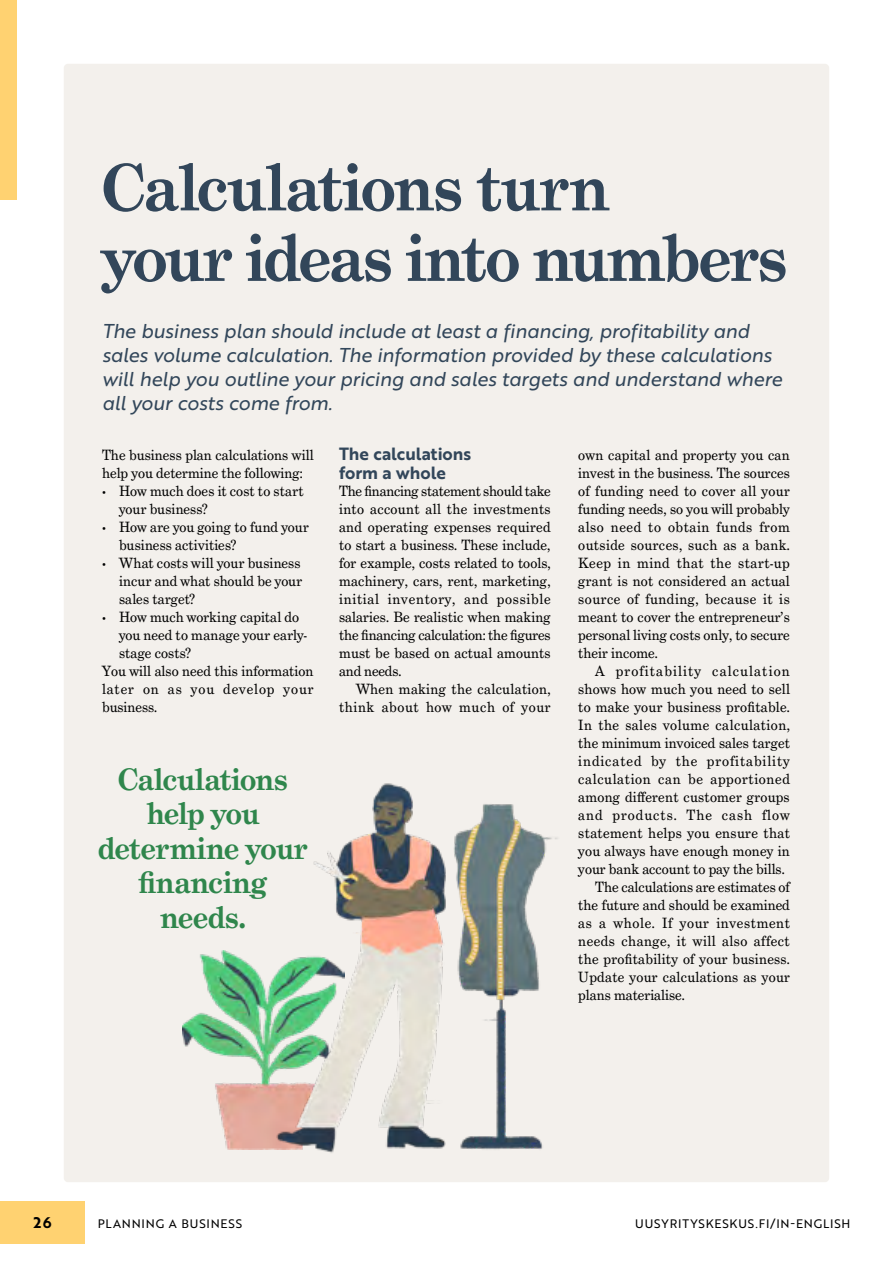
<style>
.page{position:relative;width:893px;height:1263px;background:#fff}
.page>*{position:absolute;margin:0;border:0;box-sizing:border-box;transform-origin:0 0}
._1_-_H1__Grad_43__sininen{font:700 64.5px/70.5px "Grad";letter-spacing:-.015em;color:#32465a}
._5_-_NOSTO__vihrea{font:700 30px/34.5px "Grad";color:#2f864c;text-align:center}
._2_-_INGRESSI{font:19.5px/24px "Brother 1816 Regular Italic";letter-spacing:-.01em;color:#32465a}
._4_-_VÄLIOTSIKKO__Brother_11_5__sin{font:17.25px/18.8px "Brother 1816 Bold";color:#32465a}
.t1{font:15px "Brother 1816 Bold";color:#000}
._3_-_LEIPIS__Grad__SIS{font:14.25px/18px "Grad";letter-spacing:.01em;color:#000}
._3_-_LEIPIS__Grad__EI_SIS{font:14.25px/18px "Grad";color:#000;text-align:justify}
.t2{font:12px "Brother 1816 Regular";letter-spacing:.07em;color:#000}
</style>
<div class="page">
<div style="left:64px;top:64px;width:765px;height:1118px;background:#f3f0ec;border-radius:4px"></div>
<img style="left:183px;top:950px;width:82px;height:199px">
<img style="left:265px;top:783px;width:293px;height:370px">
<div style="left:0;top:1202px;width:85px;height:42px;background:#ffd271"></div>
<div style="left:0;top:0;width:16px;height:200px;background:#ffd271"></div>
<h1 class="_1_-_H1__Grad_43__sininen" style="left:102px;top:153px;width:687px">Calculations turn<br>your ideas into numbers</h1>
<p class="_2_-_INGRESSI" style="left:102px;top:319px;width:682px">The business plan should include at least a financing, profitability and sales volume calculation. The information provided by these calculations will help you outline your pricing and sales targets and understand where all your costs come from.</p>
<p class="_3_-_LEIPIS__Grad__EI_SIS" style="left:102px;top:446px;width:213px">The business plan calculations will help you determine the following:</p>
<p class="_3_-_LEIPIS__Grad__SIS" style="left:119px;top:482px;width:186px;text-indent:-17px">• How much does it cost to start your business?</p>
<p class="_3_-_LEIPIS__Grad__SIS" style="left:119px;top:518px;width:191px;text-indent:-17px">• How are you going to fund your business activities?</p>
<p class="_3_-_LEIPIS__Grad__SIS" style="left:119px;top:554px;width:185px;text-indent:-17px">• What costs will your business incur and what should be your sales target?</p>
<p class="_3_-_LEIPIS__Grad__SIS" style="left:119px;top:608px;width:189px;text-indent:-17px">• How much working capital do you need to manage your early&shy;stage costs?</p>
<p class="_3_-_LEIPIS__Grad__EI_SIS" style="left:102px;top:662px;width:213px">You will also need this information later on as you develop your business.</p>
<p class="_4_-_VÄLIOTSIKKO__Brother_11_5__sin" style="left:339px;top:444px;width:134px">The calculations form a whole</p>
<p class="_3_-_LEIPIS__Grad__EI_SIS" style="left:339px;top:482px;width:213px">The financing statement should take into account all the investments and operating expenses required to start a business. These include, for example, costs related to tools, machinery, cars, rent, marketing, initial inventory, and possible salaries. Be realistic when making the financing calculation: the figures must be based on actual amounts and needs.</p>
<p class="_3_-_LEIPIS__Grad__SIS" style="left:339px;top:680px;width:213px;text-align:right">When making the calculation, think about how much of your</p>
<p class="_3_-_LEIPIS__Grad__SIS" style="left:578px;top:446px;width:213px;text-align:justify">own capital and property you can invest in the business. The sources of funding need to cover all your funding needs, so you will probably also need to obtain funds from outside sources, such as a bank.<br>Keep in mind that the start-up grant is not considered an actual source of funding, because it is meant to cover the entrepreneur’s personal living costs only, to secure their income.</p>
<p class="_3_-_LEIPIS__Grad__SIS" style="left:578px;top:662px;width:213px;text-align:justify;text-indent:17px">A profitability calculation shows how much you need to sell to make your business profitable.<br>In the sales volume calculation, the minimum invoiced sales target indicated by the profitability calculation can be apportioned among different customer groups and products. The cash flow statement helps you ensure that you always have enough money in your bank account to pay the bills.</p>
<p class="_3_-_LEIPIS__Grad__SIS" style="left:578px;top:878px;width:213px;text-align:justify;text-indent:17px">The calculations are estimates of the future and should be examined as a whole. If your investment needs change, it will also affect the profitability of your business.<br>Update your calculations as your plans materialise.</p>
<p class="_5_-_NOSTO__vihrea" style="left:98px;top:762px;width:211px">Calculations help you determine your financing needs.</p>
<p class="t1" style="left:33px;top:1211px;width:20px">26</p>
<p class="t2" style="left:98px;top:1215px;width:146px">PLANNING A BUSINESS</p>
<p class="t2" style="left:635px;top:1215px;width:217px">UUSYRITYSKESKUS.FI/IN-ENGLISH</p>
</div>
